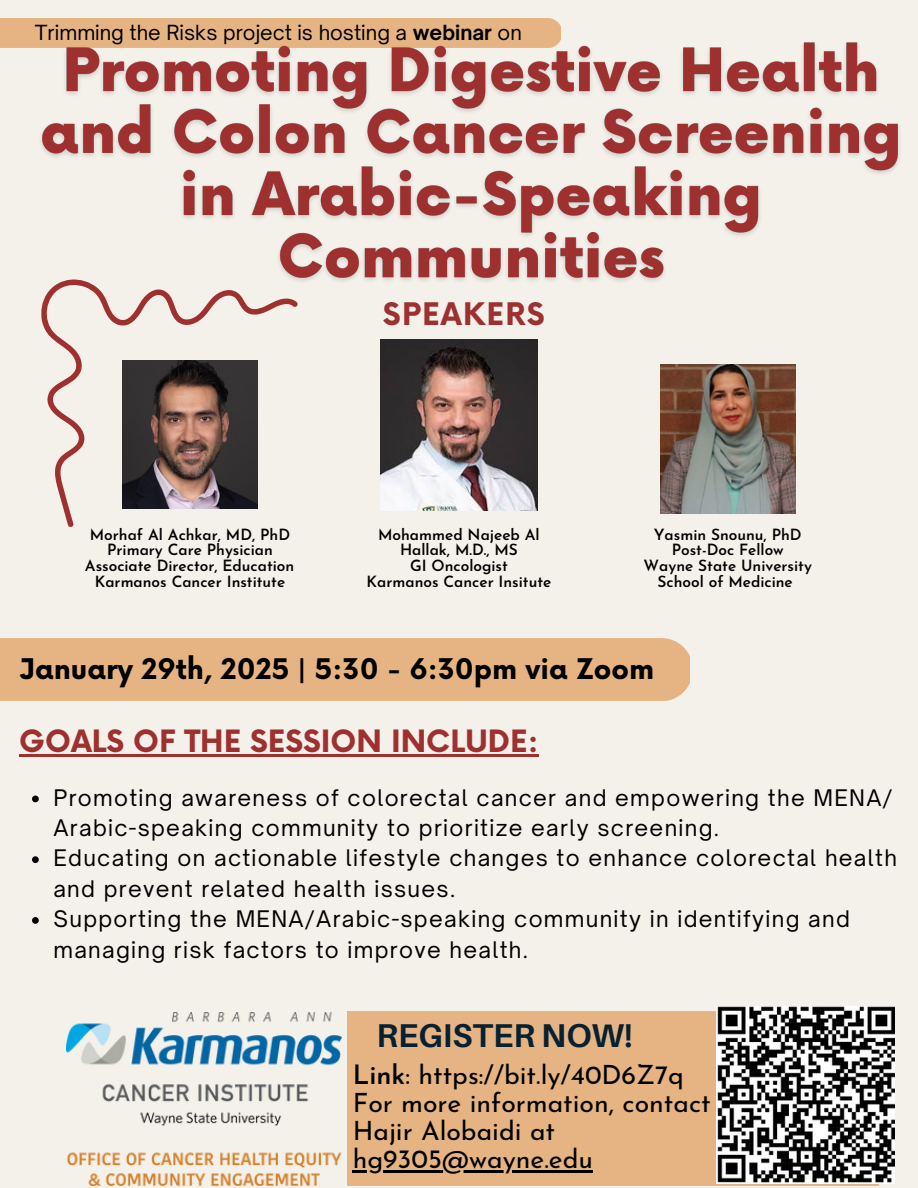
<style>
.page{position:relative;width:918px;height:1188px;background:#f4f0ea}
.page>*{position:absolute;margin:0;border:0;box-sizing:border-box;transform-origin:0 0}
.t1{font:700 33px "Aileron";color:#062133}
.t2{font:700 30.3px "Now";letter-spacing:.04em;color:#9e3030}
.t3{font:700 30px "Now";color:#9e3030}
.t4{font:700 27.75px "Now";color:#000}
.t5{font:26.55px/28.2px "Josefin Sans";color:#000}
.t6{font:21.9px/30.3px "Open Sauce One";letter-spacing:.06em;color:#000}
.t7{font:19.95px "Open Sauce One";color:#000}
.t8{font:600 15.45px/15.8px "Josefin Sans";color:#000;text-align:center}
.s1{font-weight:700}
.s2{font-weight:600}
</style>
<div class="page">
<img style="left:67px;top:1013px;width:275px;height:173px">
<div style="left:348px;top:1012px;width:531px;height:174px;background:#e6b482"></div>
<img style="left:381px;top:339px;width:156px;height:172px">
<img style="left:660px;top:365px;width:136px;height:148px">
<svg style="left:41px;top:296px;width:257px;height:231px"></svg>
<img style="left:717px;top:1006px;width:178px;height:178px">
<svg style="left:32px;top:796px;width:7px;height:6px"></svg>
<svg style="left:32px;top:856px;width:7px;height:7px"></svg>
<svg style="left:32px;top:917px;width:7px;height:7px"></svg>
<hr style="left:353px;top:1170px;width:240px;height:2px;background:#000">
<hr style="left:19px;top:755px;width:519px;height:2px;background:#9e3030">
<img style="left:32px;top:35px;width:867px;height:261px">
<p class="t7" style="left:35px;top:20px;width:489px">Trimming the Risks project is hosting a <span class="s1">webinar</span> on</p>
<h3 class="t2" style="left:383px;top:298px;width:163px">SPEAKERS</h3>
<p class="t8" style="left:90px;top:528px;width:202px">Morhaf Al Achkar, MD, PhD</p>
<p class="t8" style="left:107px;top:544px;width:167px">Primary Care Physician</p>
<p class="t8" style="left:85px;top:559px;width:211px">Associate Director, Education</p>
<p class="t8" style="left:95px;top:575px;width:192px">Karmanos Cancer Institute</p>
<p class="t8" style="left:378px;top:528px;width:163px">Mohammed Najeeb Al<br>Hallak, M.D., MS</p>
<p class="t8" style="left:410px;top:559px;width:99px">GI Oncologist</p>
<p class="t8" style="left:367px;top:575px;width:186px">Karmanos Cancer Insitute</p>
<p class="t8" style="left:654px;top:528px;width:149px">Yasmin Snounu, PhD</p>
<p class="t8" style="left:672px;top:544px;width:114px">Post-Doc Fellow</p>
<p class="t8" style="left:644px;top:559px;width:170px">Wayne State University<br>School of Medicine</p>
<p class="t4" style="left:19px;top:654px;width:637px">January 29th, 2025 | 5:30 - 6:30pm via Zoom</p>
<p class="t3" style="left:19px;top:725px;width:521px">GOALS OF THE SESSION INCLUDE:</p>
<p class="t6" style="left:53px;top:782px;width:841px">Promoting awareness of colorectal cancer and empowering the MENA/<br>Arabic-speaking community to prioritize early screening.</p>
<p class="t6" style="left:53px;top:843px;width:845px">Educating on actionable lifestyle changes to enhance colorectal health and prevent related health issues.</p>
<p class="t6" style="left:53px;top:904px;width:798px">Supporting the MENA/Arabic-speaking community in identifying and managing risk factors to improve health.</p>
<p class="t1" style="left:377px;top:1015px;width:258px">REGISTER NOW!</p>
<h2 class="t5" style="left:353px;top:1063px;width:359px"><span class="s2">Link</span>: https://bit.ly/40D6Z7q<br>For more information, contact<br>Hajir Alobaidi at</h2>
<p class="t5" style="left:353px;top:1147px;width:242px">hg9305@wayne.edu</p>
</div>
